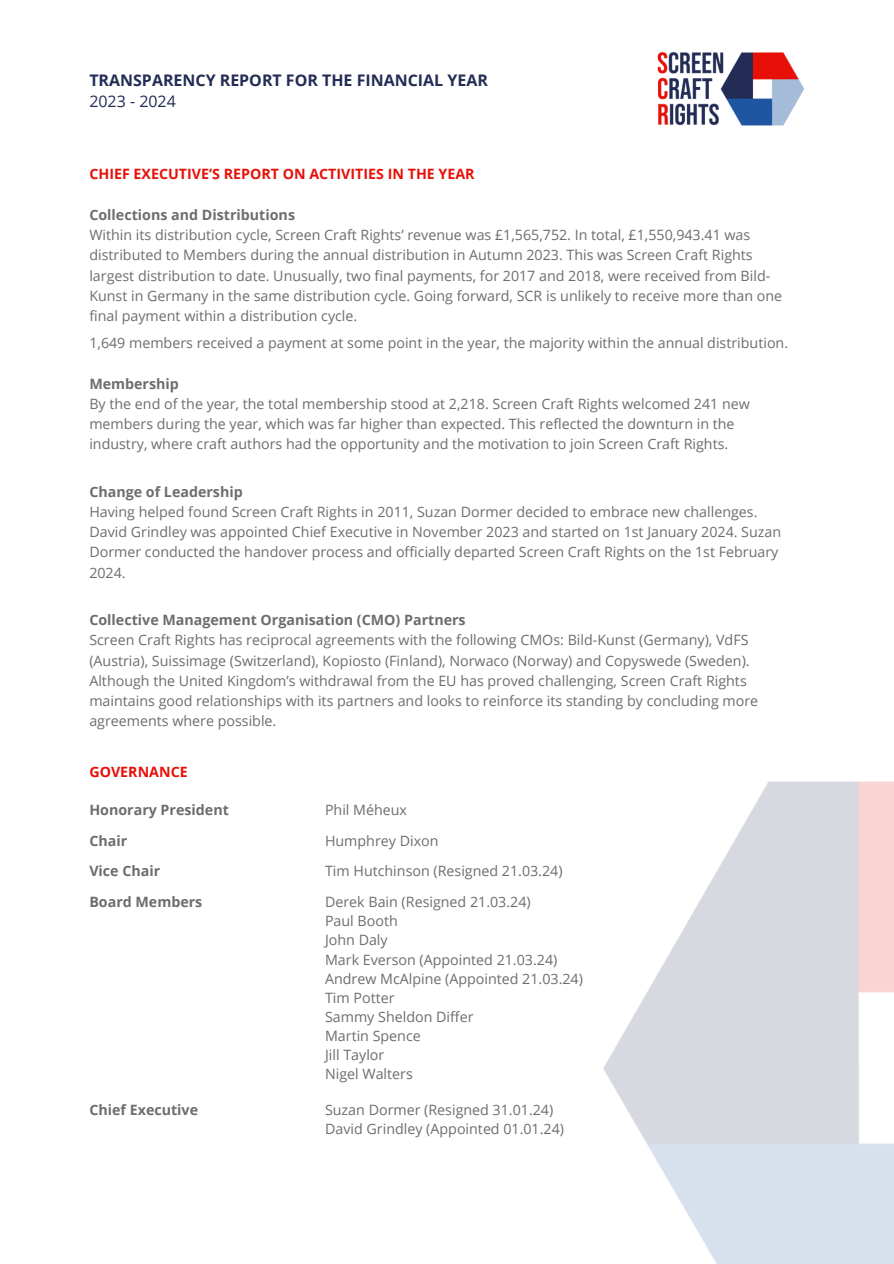
<style>
.page{position:relative;width:894px;height:1264px;background:#fff}
.page>*{position:absolute;margin:0;border:0;box-sizing:border-box;transform-origin:0 0}
.t1{font:700 15.9px/21.3px "Open Sans";color:#222c54}
.t2{font:14.25px/20.2px "Open Sans";color:#6d6d6d}
.t3{font:700 14.25px "Open Sans";color:#6d6d6d}
.t4{font:700 14.25px "Open Sans";color:#e71008}
.s1{font-weight:400}
</style>
<div class="page">
<img style="left:657px;top:52px;width:146px;height:74px">
<img style="left:603px;top:781px;width:290px;height:482px">
<h2 class="t1" style="left:89px;top:69px;width:400px">TRANSPARENCY REPORT FOR THE FINANCIAL YEAR<br><span class="s1">2023 - 2024</span></h2>
<h1 class="t4" style="left:89px;top:164px;width:387px">CHIEF EXECUTIVE’S REPORT ON ACTIVITIES IN THE YEAR</h1>
<h2 class="t3" style="left:89px;top:204px;width:207px">Collections and Distributions</h2>
<p class="t2" style="left:89px;top:224px;width:694px">Within its distribution cycle, Screen Craft Rights’ revenue was £1,565,752. In total, £1,550,943.41 was distributed to Members during the annual distribution in Autumn 2023. This was Screen Craft Rights largest distribution to date. Unusually, two final payments, for 2017 and 2018, were received from Bild-Kunst in Germany in the same distribution cycle. Going forward, SCR is unlikely to receive more than one final payment within a distribution cycle.</p>
<p class="t2" style="left:89px;top:332px;width:700px">1,649 members received a payment at some point in the year, the majority within the annual distribution.</p>
<p class="t3" style="left:89px;top:373px;width:91px">Membership</p>
<p class="t2" style="left:89px;top:393px;width:662px">By the end of the year, the total membership stood at 2,218. Screen Craft Rights welcomed 241 new members during the year, which was far higher than expected. This reflected the downturn in the industry, where craft authors had the opportunity and the motivation to join Screen Craft Rights.</p>
<p class="t3" style="left:89px;top:481px;width:155px">Change of Leadership</p>
<p class="t2" style="left:89px;top:501px;width:693px">Having helped found Screen Craft Rights in 2011, Suzan Dormer decided to embrace new challenges.<br>David Grindley was appointed Chief Executive in November 2023 and started on 1st January 2024. Suzan Dormer conducted the handover process and officially departed Screen Craft Rights on the 1st February 2024.</p>
<p class="t3" style="left:89px;top:609px;width:378px">Collective Management Organisation (CMO) Partners</p>
<p class="t2" style="left:89px;top:629px;width:670px">Screen Craft Rights has reciprocal agreements with the following CMOs: Bild-Kunst (Germany), VdFS (Austria), Suissimage (Switzerland), Kopiosto (Finland), Norwaco (Norway) and Copyswede (Sweden).<br>Although the United Kingdom’s withdrawal from the EU has proved challenging, Screen Craft Rights maintains good relationships with its partners and looks to reinforce its standing by concluding more agreements where possible.</p>
<p class="t4" style="left:89px;top:762px;width:100px">GOVERNANCE</p>
<p class="t3" style="left:89px;top:799px;width:141px">Honorary President</p>
<h3 class="t3" style="left:89px;top:830px;width:39px">Chair</h3>
<p class="t3" style="left:89px;top:861px;width:72px">Vice Chair</p>
<h3 class="t3" style="left:89px;top:891px;width:114px">Board Members</h3>
<p class="t3" style="left:89px;top:1099px;width:110px">Chief Executive</p>
<h3 class="t2" style="left:325px;top:799px;width:83px">Phil Méheux</h3>
<p class="t2" style="left:325px;top:830px;width:115px">Humphrey Dixon</p>
<h3 class="t2" style="left:325px;top:860px;width:239px">Tim Hutchinson (Resigned 21.03.24)</h3>
<p class="t2" style="left:325px;top:891px;width:207px">Derek Bain (Resigned 21.03.24)</p>
<p class="t2" style="left:325px;top:910px;width:74px">Paul Booth</p>
<p class="t2" style="left:325px;top:929px;width:64px">John Daly</p>
<p class="t2" style="left:325px;top:948px;width:234px">Mark Everson (Appointed 21.03.24)</p>
<p class="t2" style="left:325px;top:968px;width:259px">Andrew McAlpine (Appointed 21.03.24)</p>
<p class="t2" style="left:325px;top:987px;width:71px">Tim Potter</p>
<p class="t2" style="left:325px;top:1006px;width:150px">Sammy Sheldon Differ</p>
<p class="t2" style="left:325px;top:1025px;width:97px">Martin Spence</p>
<h3 class="t2" style="left:325px;top:1044px;width:61px">Jill Taylor</h3>
<p class="t2" style="left:325px;top:1063px;width:89px">Nigel Walters</p>
<p class="t2" style="left:325px;top:1099px;width:230px">Suzan Dormer (Resigned 31.01.24)</p>
<p class="t2" style="left:325px;top:1118px;width:240px">David Grindley (Appointed 01.01.24)</p>
</div>
